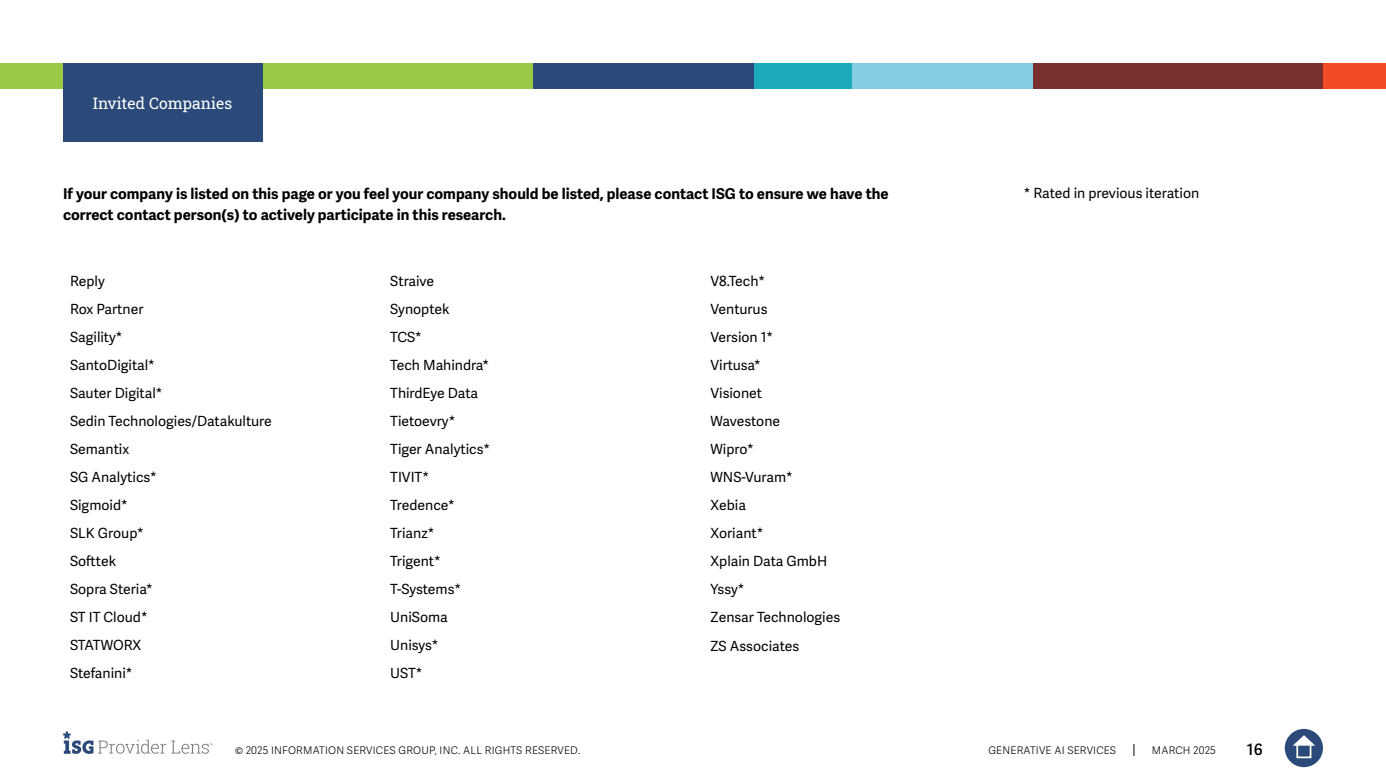
<style>
.page{position:relative;width:1386px;height:780px;background:#fff}
.page>*{position:absolute;margin:0;border:0;box-sizing:border-box;transform-origin:0 0}
.t1{font:15.75px "Roboto Slab ISG P Regular";color:#fff}
.t2{font:600 15.75px "Adelle Sans";color:#000}
.t3{font:700 14.88px/21px "Adelle Sans";color:#000101}
.t4{font:14px/28px "Adelle Sans";color:#000}
.t5{font:14px "Adelle Sans";color:#000101}
.t6{font:300 10.5px "Adelle Sans";letter-spacing:.02em;color:#000}
</style>
<div class="page">
<svg style="left:1133px;top:744px;width:1px;height:12px"></svg>
<div style="left:1285px;top:729px;width:38px;height:38px;background:#2b4a79;border-radius:50%"></div>
<svg style="left:1293px;top:735px;width:22px;height:10px"></svg>
<div style="left:1296px;top:743px;width:15px;height:15px;border:2px solid #fff"></div>
<svg style="left:63px;top:731px;width:150px;height:23px"></svg>
<div style="left:0;top:63px;width:533px;height:25px;background:#9bc947"></div>
<div style="left:533px;top:63px;width:223px;height:25px;background:#2b4a79"></div>
<div style="left:850px;top:63px;width:184px;height:25px;background:#84cee3"></div>
<div style="left:1323px;top:63px;width:63px;height:25px;background:#f54a26"></div>
<div style="left:1033px;top:63px;width:290px;height:25px;background:#7a302e"></div>
<div style="left:754px;top:63px;width:98px;height:25px;background:#1cabb9"></div>
<div style="left:63px;top:63px;width:199px;height:79px;background:#2b4a79"></div>
<p class="t1" style="left:93px;top:92px;width:141px">Invited Companies</p>
<p class="t3" style="left:63px;top:183px;width:827px">If your company is listed on this page or you feel your company should be listed, please contact ISG to ensure we have the correct contact person(s) to actively participate in this research.</p>
<p class="t4" style="left:70px;top:267px;width:203px">Reply<br>Rox Partner<br>Sagility*<br>SantoDigital*<br>Sauter Digital*<br>Sedin Technologies/Datakulture<br>Semantix<br>SG Analytics*<br>Sigmoid*<br>SLK Group*<br>Softtek<br>Sopra Steria*<br>ST IT Cloud*<br>STATWORX<br>Stefanini*</p>
<p class="t4" style="left:710px;top:268px;width:131px">V8.Tech*<br>Venturus<br>Version 1*<br>Virtusa*<br>Visionet<br>Wavestone<br>Wipro*<br>WNS-Vuram*<br>Xebia<br>Xoriant*<br>Xplain Data GmbH<br>Yssy*<br>Zensar Technologies<br>ZS Associates</p>
<p class="t4" style="left:390px;top:267px;width:101px">Straive<br>Synoptek<br>TCS*<br>Tech Mahindra*<br>ThirdEye Data<br>Tietoevry*<br>Tiger Analytics*<br>TIVIT*<br>Tredence*<br>Trianz*<br>Trigent*<br>T-Systems*<br>UniSoma<br>Unisys*<br>UST*</p>
<p class="t5" style="left:1024px;top:185px;width:177px">* Rated in previous iteration</p>
<p class="t6" style="left:235px;top:744px;width:347px">© 2025 INFORMATION SERVICES GROUP, INC. ALL RIGHTS RESERVED.</p>
<p class="t6" style="left:988px;top:744px;width:129px">GENERATIVE AI SERVICES</p>
<p class="t6" style="left:1152px;top:744px;width:65px">MARCH 2025</p>
<p class="t2" style="left:1247px;top:740px;width:18px">16</p>
</div>
